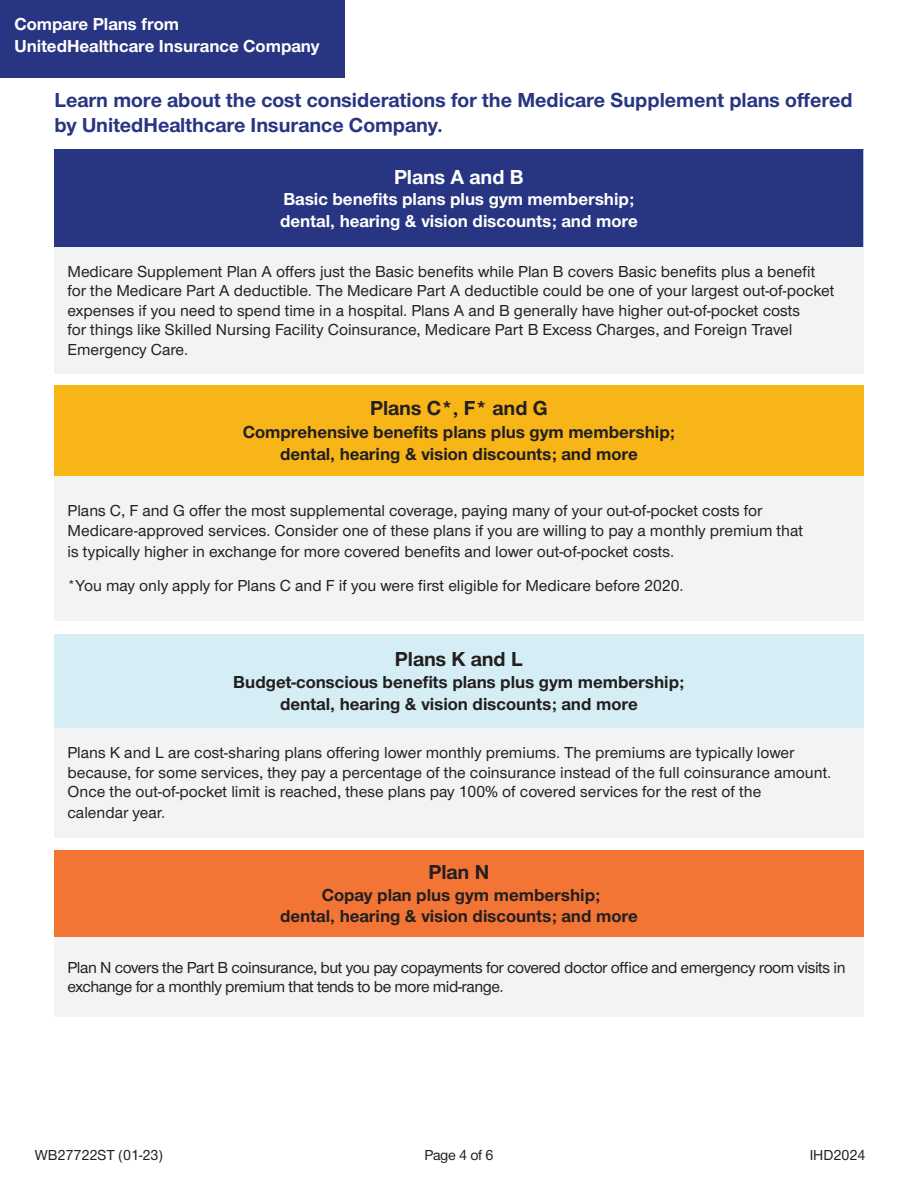
<style>
.page{position:relative;width:918px;height:1188px;background:#fff}
.page>*{position:absolute;margin:0;border:0;box-sizing:border-box;transform-origin:0 0}
.t1{font:700 21px/25.2px "UHC Sans";color:#283582}
.t2{font:700 21px "UHC Sans";color:#231f20}
.t3{font:700 21px "UHC Sans";color:#fff}
.t4{font:700 18px/21.6px "UHC Sans";color:#231f20;text-align:center}
.t5{font:700 18px/21.6px "UHC Sans";color:#fff}
.t6{font:500 16.5px/19.5px "UHC Sans";color:#231f20}
.t7{font:500 16.5px/19.5px "UHC Sans";letter-spacing:-.025em;color:#231f20}
.t8{font:500 15px "UHC Sans";color:#231f20}
.s1{font-size:15px}
</style>
<div class="page">
<div style="left:54px;top:149px;width:810px;height:98px;background:#283582"></div>
<div style="left:54px;top:247px;width:810px;height:127px;background:#f2f3f4"></div>
<hr style="left:863px;top:149px;width:1px;height:98px;background:#fff">
<div style="left:54px;top:386px;width:810px;height:90px;background:#f7b518"></div>
<div style="left:54px;top:476px;width:810px;height:145px;background:#f2f3f4"></div>
<div style="left:54px;top:634px;width:810px;height:94px;background:#d5eef5"></div>
<div style="left:54px;top:728px;width:810px;height:109px;background:#f2f3f4"></div>
<div style="left:0;top:0;width:345px;height:78px;background:#283582"></div>
<div style="left:54px;top:851px;width:810px;height:86px;background:#f37535"></div>
<div style="left:54px;top:937px;width:810px;height:80px;background:#f2f3f4"></div>
<p class="t5" style="left:14px;top:13px;width:307px">Compare Plans from<br>UnitedHealthcare Insurance Company</p>
<p class="t1" style="left:55px;top:86px;width:800px">Learn more about the cost considerations for the Medicare Supplement plans offered by UnitedHealthcare Insurance Company.</p>
<p class="t3" style="left:394px;top:163px;width:131px">Plans A and B</p>
<p class="t5" style="left:280px;top:188px;width:359px">Basic benefits plans plus gym membership; dental, hearing &amp; vision discounts; and more</p>
<p class="t6" style="left:68px;top:261px;width:768px">Medicare Supplement Plan A offers just the Basic benefits while Plan B covers Basic benefits plus a benefit for the Medicare Part A deductible. The Medicare Part A deductible could be one of your largest out-of-pocket expenses if you need to spend time in a hospital. Plans A and B generally have higher out-of-pocket costs<br>for things like Skilled Nursing Facility Coinsurance, Medicare Part B Excess Charges, and Foreign Travel Emergency Care.</p>
<p class="t2" style="left:370px;top:394px;width:179px">Plans C*, F* and G</p>
<p class="t4" style="left:243px;top:420px;width:434px;line-height:22.5px">Comprehensive benefits plans plus gym membership; dental, hearing &amp; vision discounts; and more</p>
<p class="t6" style="left:68px;top:500px;width:737px">Plans C, F and G offer the most supplemental coverage, paying many of your out-of-pocket costs for<br>Medicare-approved services. Consider one of these plans if you are willing to pay a monthly premium that</p>
<p class="t6" style="left:68px;top:533px;width:618px;line-height:34.5px">is typically higher in exchange for more covered benefits and lower out-of-pocket costs. <span class="s1">*</span>You may only apply for Plans C and F if you were first eligible for Medicare before 2020.</p>
<p class="t2" style="left:395px;top:645px;width:129px">Plans K and L</p>
<p class="t4" style="left:233px;top:671px;width:453px">Budget-conscious benefits plans plus gym membership; dental, hearing &amp; vision discounts; and more</p>
<p class="t6" style="left:68px;top:742px;width:765px">Plans K and L are cost-sharing plans offering lower monthly premiums. The premiums are typically lower because, for some services, they pay a percentage of the coinsurance instead of the full coinsurance amount.<br>Once the out-of-pocket limit is reached, these plans pay 100% of covered services for the rest of the</p>
<p class="t6" style="left:68px;top:802px;width:99px">calendar year.</p>
<p class="t2" style="left:429px;top:858px;width:62px">Plan N</p>
<p class="t4" style="left:280px;top:883px;width:359px">Copay plan plus gym membership;<br>dental, hearing &amp; vision discounts; and more</p>
<p class="t7" style="left:68px;top:957px;width:780px">Plan N covers the Part B coinsurance, but you pay copayments for covered doctor office and emergency room visits in exchange for a monthly premium that tends to be more mid-range.</p>
<p class="t8" style="left:35px;top:1145px;width:129px">WB27722ST (01-23)</p>
<p class="t8" style="left:424px;top:1145px;width:71px">Page 4 of 6</p>
<p class="t8" style="left:810px;top:1145px;width:57px">IHD2024</p>
</div>
